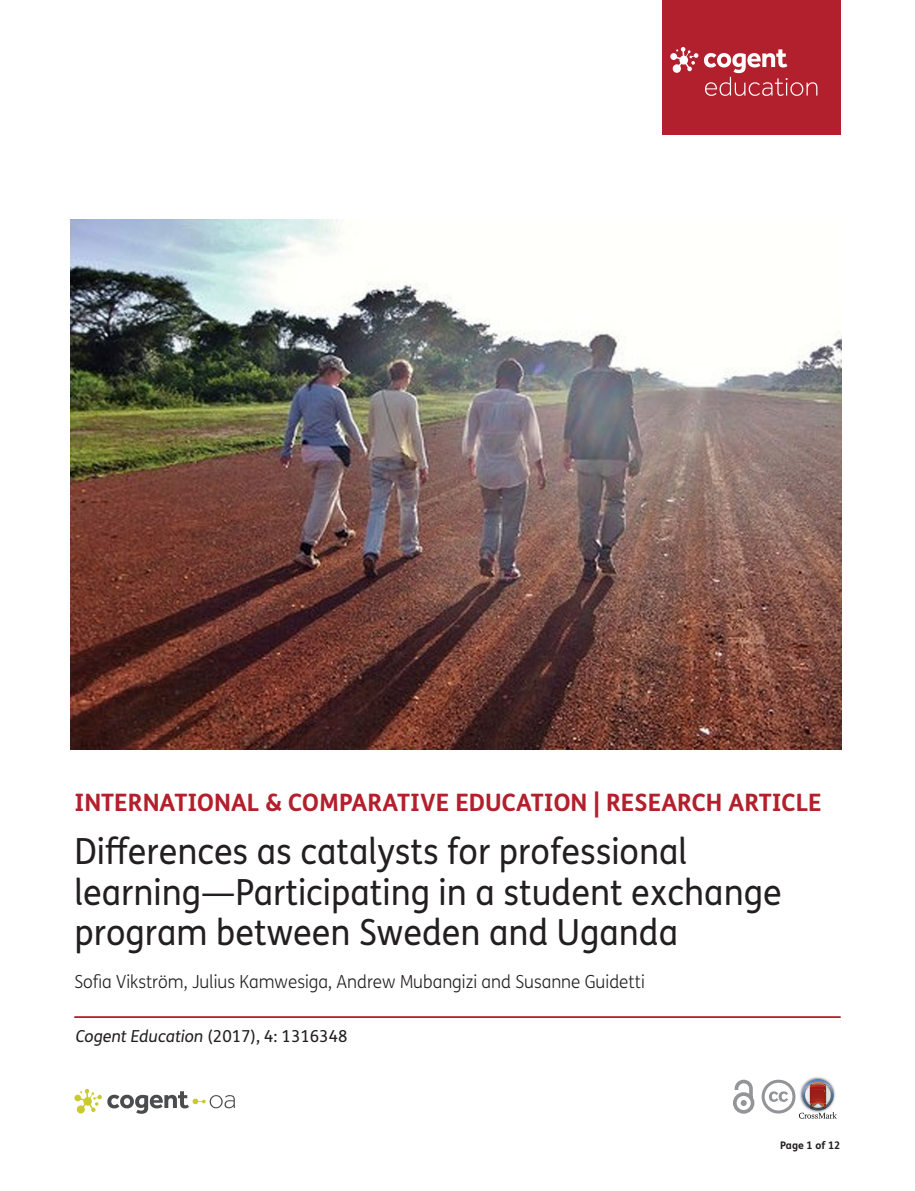
<style>
.page{position:relative;width:915px;height:1191px;background:#fff}
.page>*{position:absolute;margin:0;border:0;box-sizing:border-box;transform-origin:0 0}
.t1{font:36px/40.5px "FS Me Pro";color:#231f20;scale:.95 1}
.t2{font:700 24px "FS Me Pro";color:#b3202d}
.t3{font:300 18px "FS Me Pro";color:#231f20;scale:.95 1}
.t4{font:16.5px "FS Me Pro";color:#231f20}
.t5{font:700 10.5px "FS Me Pro";color:#231f20}
.s1{font-style:italic}
</style>
<div class="page">
<div style="left:661px;top:0;width:179px;height:134px;background:#b3202d"></div>
<svg style="left:670px;top:47px;width:147px;height:49px"></svg>
<svg style="left:733px;top:1079px;width:21px;height:34px"></svg>
<hr style="left:74px;top:1016px;width:766px;height:2px;background:#b3202d">
<img style="left:810px;top:1077px;width:15px;height:2px">
<svg style="left:761px;top:1079px;width:75px;height:39px"></svg>
<img style="left:71px;top:219px;width:770px;height:530px">
<svg style="left:74px;top:1089px;width:161px;height:24px"></svg>
<p class="t2" style="left:74px;top:784px;width:748px">INTERNATIONAL &amp; COMPARATIVE EDUCATION | RESEARCH ARTICLE</p>
<p class="t1" style="left:74px;top:831px;width:745px">Differences as catalysts for professional learning—Participating in a student exchange program between Sweden and Uganda</p>
<p class="t3" style="left:74px;top:969px;width:601px">Sofia Vikström, Julius Kamwesiga, Andrew Mubangizi and Susanne Guidetti</p>
<p class="t4" style="left:76px;top:1025px;width:273px"><span class="s1">Cogent Education</span> (2017), 4: 1316348</p>
<p class="t5" style="left:780px;top:1137px;width:62px">Page 1 of 12</p>
</div>
